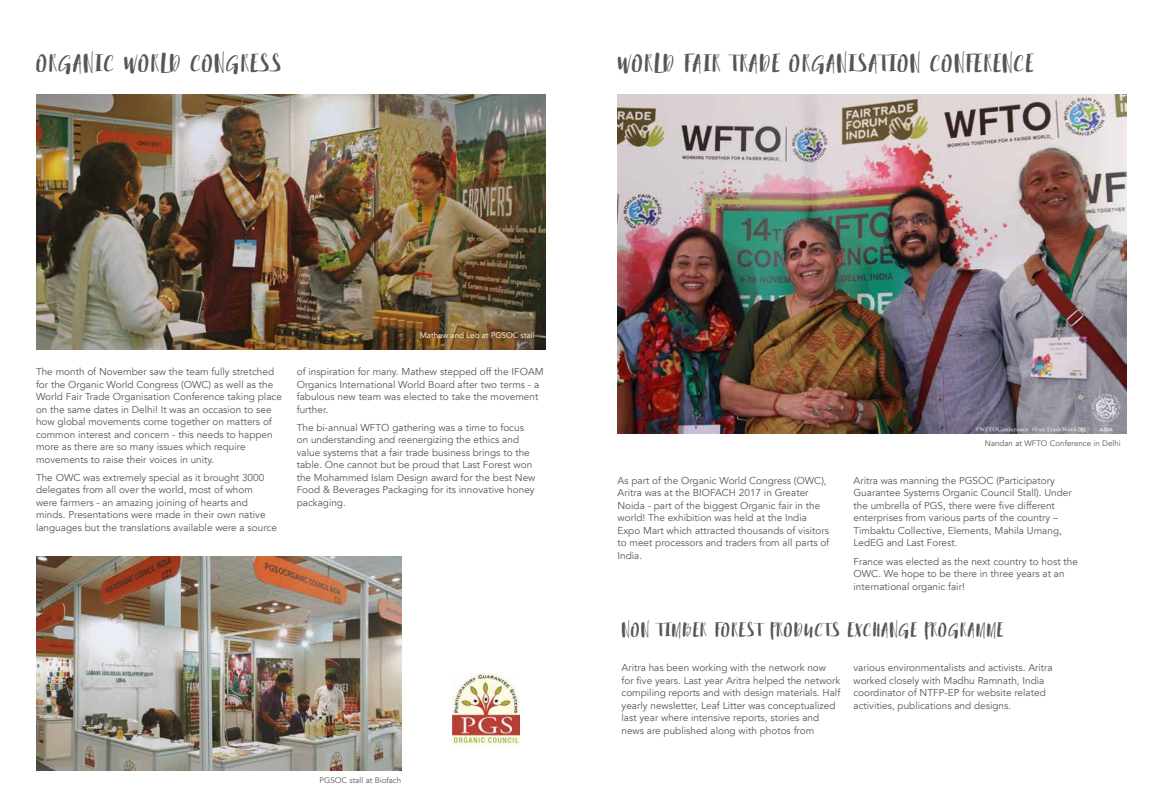
<style>
.page{position:relative;width:1163px;height:808px;background:#fff}
.page>*{position:absolute;margin:0;border:0;box-sizing:border-box;transform-origin:0 0}
.t1{font:20px "Monofor";letter-spacing:.075em;color:#555756}
.t2{font:16px "Monofor";letter-spacing:.075em;color:#555756}
.t3{font:10px/12.5px "Avenir LT";color:#555756}
.t4{font:8px "Avenir LT";color:#555756}
.t5{font:8px "Avenir LT";color:#fff}
</style>
<div class="page">
<img style="left:617px;top:95px;width:509px;height:338px">
<img style="left:36px;top:557px;width:365px;height:213px">
<img style="left:452px;top:674px;width:67px;height:70px">
<img style="left:36px;top:95px;width:509px;height:255px">
<h1 class="t1" style="left:36px;top:52px;width:246px">ORGANIC WORLD CONGRESS</h1>
<h1 class="t1" style="left:617px;top:52px;width:417px">WORLD FAIR TRADE ORGANISATION CONFERENCE</h1>
<p class="t3" style="left:36px;top:366px;width:247px">The month of November saw the team fully stretched for the Organic World Congress (OWC) as well as the World Fair Trade Organisation Conference taking place on the same dates in Delhi! It was an occasion to see how global movements come together on matters of common interest and concern - this needs to happen more as there are so many issues which require movements to raise their voices in unity.</p>
<p class="t3" style="left:36px;top:471px;width:242px">The OWC was extremely special as it brought 3000 delegates from all over the world, most of whom were farmers - an amazing joining of hearts and minds. Presentations were made in their own native languages but the translations available were a source</p>
<p class="t5" style="left:419px;top:331px;width:116px">Mathew and Leo at PGSOC stall</p>
<p class="t3" style="left:297px;top:366px;width:248px">of inspiration for many. Mathew stepped off the IFOAM Organics International World Board after two terms - a fabulous new team was elected to take the movement further.</p>
<p class="t3" style="left:297px;top:421px;width:240px">The bi-annual WFTO gathering was a time to focus on understanding and reenergizing the ethics and value systems that a fair trade business brings to the table. One cannot but be proud that Last Forest won the Mohammed Islam Design award for the best New Food &amp; Beverages Packaging for its innovative honey packaging.</p>
<p class="t4" style="left:319px;top:776px;width:83px">PGSOC stall at Biofach</p>
<p class="t4" style="left:984px;top:438px;width:137px">Nandan at WFTO Conference in Delhi</p>
<p class="t3" style="left:617px;top:474px;width:213px">As part of the Organic World Congress (OWC), Aritra was at the BIOFACH 2017 in Greater Noida - part of the biggest Organic fair in the world! The exhibition was held at the India Expo Mart which attracted thousands of visitors to meet processors and traders from all parts of India.</p>
<p class="t3" style="left:853px;top:474px;width:220px">Aritra was manning the PGSOC (Participatory Guarantee Systems Organic Council Stall). Under the umbrella of PGS, there were five different enterprises from various parts of the country – Timbaktu Collective, Elements, Mahila Umang, LedEG and Last Forest.</p>
<p class="t3" style="left:853px;top:555px;width:226px">France was elected as the next country to host the<br>OWC. We hope to be there in three years at an international organic fair!</p>
<h2 class="t2" style="left:621px;top:621px;width:383px">NON TIMBER FOREST PRODUCTS EXCHANGE PROGRAMME</h2>
<p class="t3" style="left:621px;top:662px;width:220px">Aritra has been working with the network now for five years. Last year Aritra helped the network compiling reports and with design materials. Half yearly newsletter, Leaf Litter was conceptualized last year where intensive reports, stories and news are published along with photos from</p>
<p class="t3" style="left:853px;top:662px;width:201px">various environmentalists and activists. Aritra worked closely with Madhu Ramnath, India coordinator of NTFP-EP for website related activities, publications and designs.</p>
</div>
